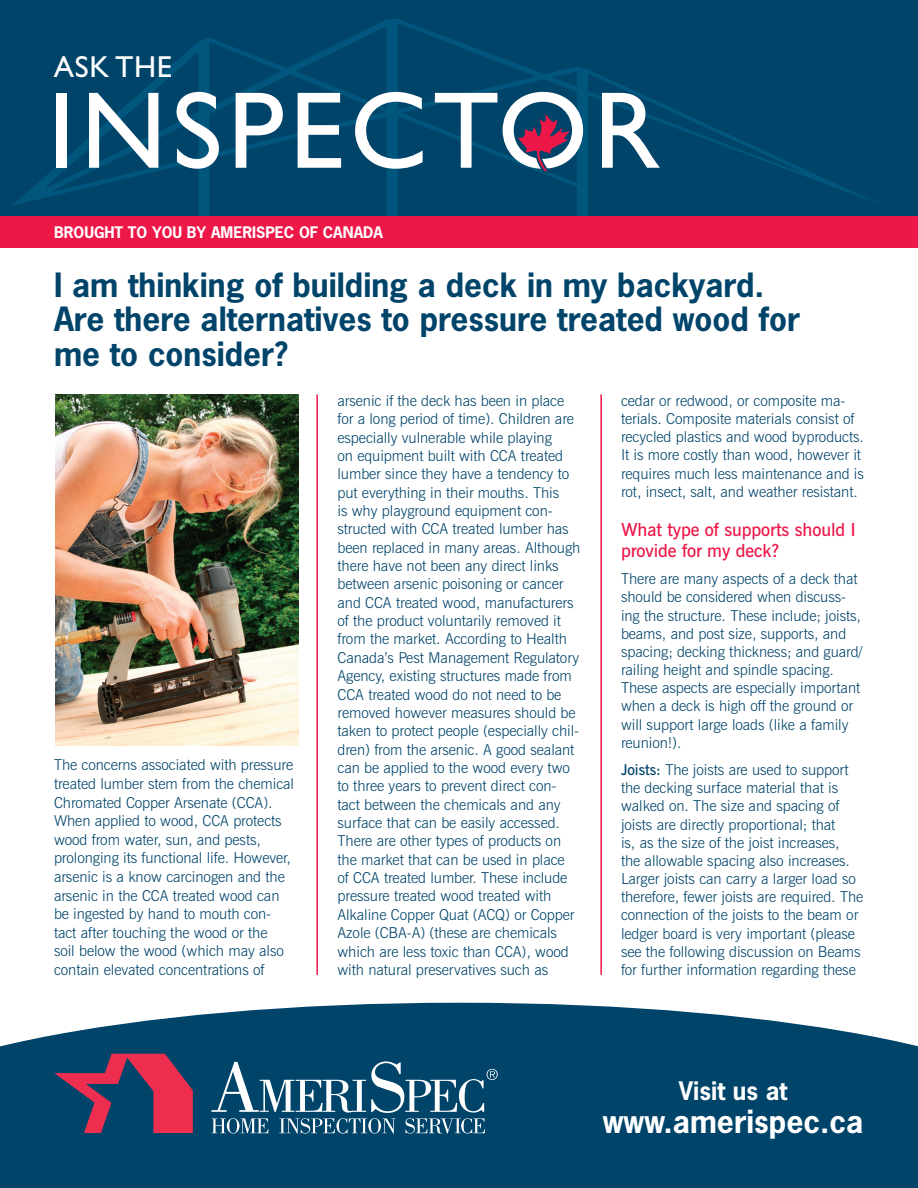
<style>
.page{position:relative;width:918px;height:1188px;background:#fff}
.page>*{position:absolute;margin:0;border:0;box-sizing:border-box;transform-origin:0 0}
.t1{font:109.8px "Gill Sans";letter-spacing:.05em;color:#fff}
.t2{font:700 31.5px/34.5px "News Gothic Std";color:#00446a}
.t3{font:30.45px "Gill Sans";letter-spacing:.02em;color:#fff}
.t4{font:700 30px "News Gothic Std";color:#fff}
.t5{font:700 24px "News Gothic Std";color:#fff}
.t6{font:600 18px/21.1px "News Gothic BT";letter-spacing:-.005em;color:#ed1748}
.t7{font:300 15px/18.3px "News Gothic BT";letter-spacing:-.005em;color:#00446a}
.t8{font:700 15px "News Gothic Std";color:#fff}
.s1{font-weight:600}
</style>
<div class="page">
<div style="left:0;top:0;width:918px;height:237px;background:#00446a"></div>
<svg style="left:0;top:1003px;width:918px;height:185px;fill:#00446a"></svg>
<svg style="left:13px;top:19px;width:863px;height:197px"></svg>
<svg style="left:518px;top:114px;width:52px;height:61px"></svg>
<div style="left:0;top:216px;width:918px;height:31px;background:#ed1748"></div>
<svg style="left:54px;top:1054px;width:139px;height:79px"></svg>
<svg style="left:211px;top:1061px;width:287px;height:73px"></svg>
<hr style="left:316px;top:394px;width:2px;height:581px;background:#ed1748">
<hr style="left:600px;top:394px;width:2px;height:581px;background:#ed1748">
<img style="left:55px;top:394px;width:243px;height:351px">
<h3 class="t3" style="left:54px;top:49px;width:120px">ASK THE</h3>
<h1 class="t1" style="left:48px;top:68px;width:613px">INSPECTOR</h1>
<p class="t8" style="left:54px;top:222px;width:330px">BROUGHT TO YOU BY AMERISPEC OF CANADA</p>
<p class="t2" style="left:54px;top:267px;width:748px">I am thinking of building a deck in my backyard.<br>Are there alternatives to pressure treated wood for me to consider?</p>
<p class="t7" style="left:54px;top:756px;width:242px">The concerns associated with pressure treated lumber stem from the chemical Chromated Copper Arsenate (CCA).<br>When applied to wood, CCA protects wood from water, sun, and pests, prolonging its functional life. However, arsenic is a know carcinogen and the arsenic in the CCA treated wood can be ingested by hand to mouth con&shy;tact after touching the wood or the<br>soil below the wood (which may also contain elevated concentrations of</p>
<p class="t7" style="left:338px;top:391px;width:244px">arsenic if the deck has been in place for a long period of time). Children are especially vulnerable while playing<br>on equipment built with CCA treated lumber since they have a tendency to put everything in their mouths. This<br>is why playground equipment con&shy;structed with CCA treated lumber has been replaced in many areas. Although there have not been any direct links between arsenic poisoning or cancer and CCA treated wood, manufacturers of the product voluntarily removed it from the market. According to Health Canada’s Pest Management Regulatory Agency, existing structures made from CCA treated wood do not need to be removed however measures should be taken to protect people (especially chil&shy;dren) from the arsenic. A good sealant can be applied to the wood every two to three years to prevent direct con&shy;tact between the chemicals and any surface that can be easily accessed.<br>There are other types of products on the market that can be used in place<br>of CCA treated lumber. These include pressure treated wood treated with Alkaline Copper Quat (ACQ) or Copper Azole (CBA-A) (these are chemicals which are less toxic than CCA), wood with natural preservatives such as</p>
<p class="t7" style="left:621px;top:391px;width:245px">cedar or redwood, or composite ma&shy;terials. Composite materials consist of recycled plastics and wood byproducts.<br>It is more costly than wood, however it requires much less maintenance and is rot, insect, salt, and weather resistant.</p>
<p class="t6" style="left:621px;top:519px;width:236px">What type of supports should I provide for my deck?</p>
<p class="t7" style="left:621px;top:570px;width:243px">There are many aspects of a deck that should be considered when discuss&shy;ing the structure. These include; joists, beams, and post size, supports, and spacing; decking thickness; and guard/ railing height and spindle spacing.<br>These aspects are especially important when a deck is high off the ground or will support large loads (like a family reunion!).</p>
<p class="t7" style="left:621px;top:760px;width:244px"><span class="s1">Joists:</span> The joists are used to support the decking surface material that is walked on. The size and spacing of joists are directly proportional; that<br>is, as the size of the joist increases,<br>the allowable spacing also increases.<br>Larger joists can carry a larger load so therefore, fewer joists are required. The connection of the joists to the beam or ledger board is very important (please see the following discussion on Beams for further information regarding these</p>
<h3 class="t5" style="left:679px;top:1075px;width:110px">Visit us at</h3>
<h3 class="t4" style="left:603px;top:1102px;width:262px">www.amerispec.ca</h3>
</div>
